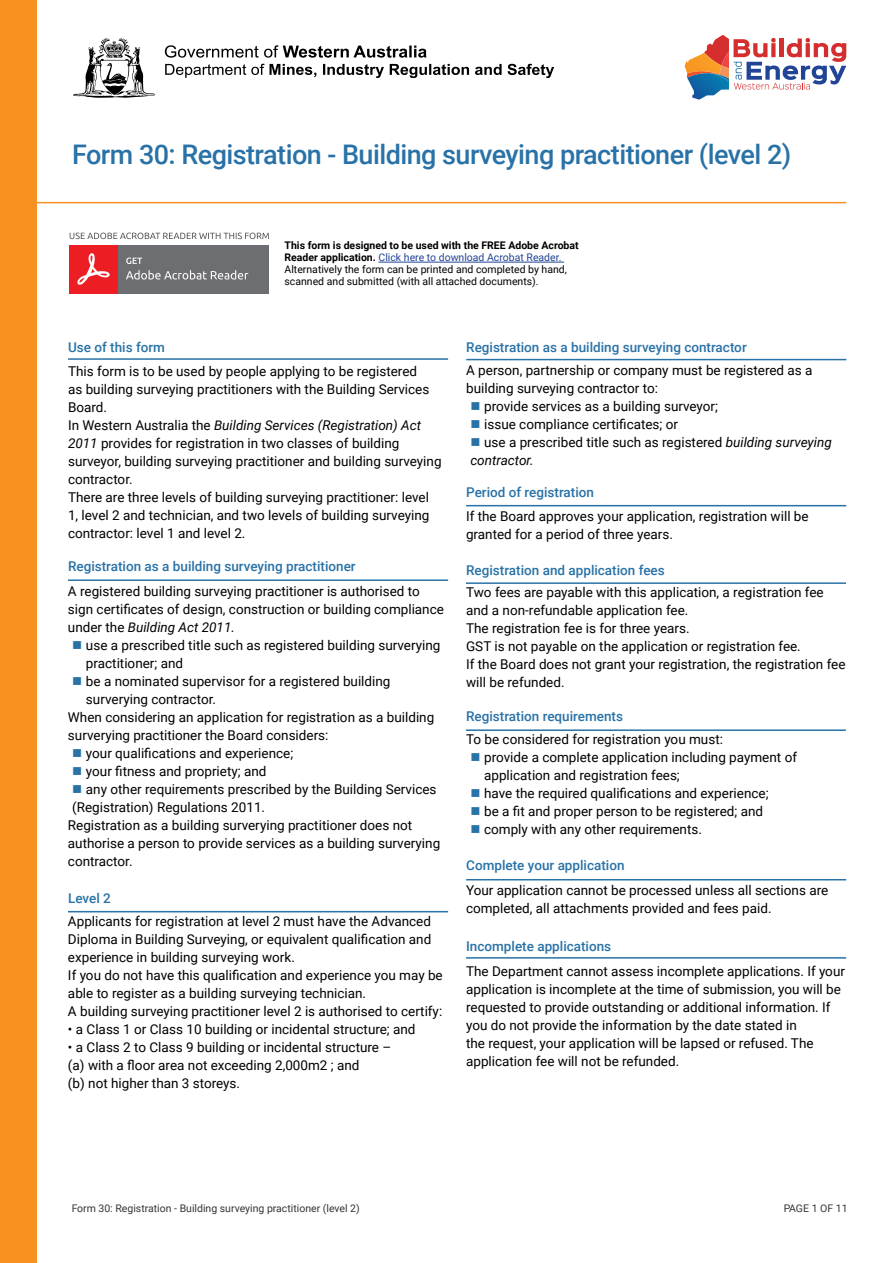
<style>
.page{position:relative;width:893px;height:1263px;background:#fff}
.page>*{position:absolute;margin:0;border:0;box-sizing:border-box;transform-origin:0 0}
.t1{font:27.15px "Roboto";letter-spacing:-.015em;color:#2774a8}
.t2{font:500 27px "Roboto";letter-spacing:-.02em;color:#2972a7}
.t3{font:13.5px/18px "Roboto";color:#000}
.t4{font:500 13.5px "Roboto";color:#2972a7}
.t5{font:italic 13.5px "Roboto";color:#000}
.t6{font:10.5px/12px "Roboto";color:#000}
.s1{font-weight:700}
.s2{color:#224497}
.s3{color:#009}
.s4{font-style:italic}
</style>
<div class="page">
<hr style="left:36px;top:202px;width:810px;height:1px;background:#f79221">
<svg style="left:685px;top:35px;width:161px;height:65px"></svg>
<svg style="left:73px;top:38px;width:481px;height:60px"></svg>
<hr style="left:378px;top:262px;width:186px;height:1px;background:#224497">
<div style="left:69px;top:245px;width:49px;height:48px;background:#ed1d24"></div>
<svg style="left:77px;top:253px;width:33px;height:32px"></svg>
<div style="left:118px;top:245px;width:150px;height:48px;background:#6d6e71"></div>
<svg style="left:126px;top:270px;width:122px;height:9px"></svg>
<svg style="left:126px;top:257px;width:16px;height:7px"></svg>
<svg style="left:70px;top:233px;width:199px;height:6px"></svg>
<div style="left:0;top:0;width:36px;height:1263px;background:#f79221"></div>
<hr style="left:68px;top:358px;width:380px;height:2px;background:#2972a7">
<hr style="left:466px;top:582px;width:380px;height:2px;background:#2972a7">
<hr style="left:466px;top:729px;width:380px;height:2px;background:#2972a7">
<hr style="left:466px;top:879px;width:380px;height:1px;background:#2972a7">
<hr style="left:466px;top:957px;width:380px;height:2px;background:#2972a7">
<hr style="left:68px;top:911px;width:380px;height:1px;background:#2972a7">
<hr style="left:68px;top:579px;width:380px;height:2px;background:#2972a7">
<hr style="left:466px;top:359px;width:380px;height:1px;background:#2972a7">
<hr style="left:466px;top:505px;width:380px;height:1px;background:#2972a7">
<h2 class="t2" style="left:72px;top:135px;width:721px">Form 30: Registration - Building surveying practitioner (level 2)</h2>
<h1 class="t1" style="left:69px;top:143px;width:588px"><span class="s1">Form 5:</span> Registration – Building practitioner (Set 1)</h1>
<p class="t4" style="left:68px;top:338px;width:98px">Use of this form</p>
<p class="t6" style="left:285px;top:239px;width:296px"><span class="s1">This form is designed to be used with the FREE Adobe Acrobat Reader application.</span> <span class="s2">Click here to download Acrobat Reader.<br></span>Alternatively the form can be printed and completed by hand, scanned and submitted (with all attached documents).</p>
<p class="t6" style="left:286px;top:242px;width:298px"><span class="s1">This form is designed to be used with the FREE Adobe Acrobat Reader application</span>. <span class="s3">Click here to download Acrobat Reader</span>.<br>Alternatively the form can be printed and completed by hand, scanned and submitted (with all attached documents).</p>
<p class="t4" style="left:466px;top:338px;width:282px">Registration as a building surveying contractor</p>
<p class="t3" style="left:68px;top:362px;width:375px">This form is to be used by people applying to be registered<br>as building surveying practitioners with the Building Services Board.<br>In Western Australia the <span class="s4">Building Services (Registration) Act 2011</span> provides for registration in two classes of building surveyor, building surveying practitioner and building surveying contractor.<br>There are three levels of building surveying practitioner: level 1, level 2 and technician, and two levels of building surveying contractor: level 1 and level 2.</p>
<p class="t4" style="left:68px;top:557px;width:289px">Registration as a building surveying practitioner</p>
<p class="t3" style="left:68px;top:581px;width:377px">A registered building surveying practitioner is authorised to sign certificates of design, construction or building compliance under the <span class="s4">Building Act 2011.</span></p>
<p class="t3" style="left:86px;top:635px;width:356px">use a prescribed title such as registered building surverying</p>
<p class="t3" style="left:86px;top:653px;width:99px">practitioner; and</p>
<p class="t3" style="left:86px;top:671px;width:306px">be a nominated supervisor for a registered building</p>
<p class="t3" style="left:86px;top:689px;width:132px">surverying contractor.</p>
<p class="t3" style="left:68px;top:707px;width:368px">When considering an application for registration as a building</p>
<p class="t3" style="left:68px;top:725px;width:262px">surverying practitioner the Board considers:</p>
<p class="t3" style="left:86px;top:743px;width:209px">your qualifications and experience;</p>
<p class="t3" style="left:86px;top:761px;width:182px">your fitness and propriety; and</p>
<p class="t3" style="left:86px;top:779px;width:352px">any other requirements prescribed by the Building Services</p>
<p class="t3" style="left:72px;top:797px;width:194px">(Registration) Regulations 2011.</p>
<p class="t3" style="left:68px;top:815px;width:346px">Registration as a building surverying practitioner does not</p>
<p class="t3" style="left:68px;top:833px;width:374px">authorise a person to provide services as a building surverying</p>
<p class="t3" style="left:68px;top:851px;width:66px">contractor.</p>
<p class="t4" style="left:68px;top:889px;width:44px">Level 2</p>
<p class="t3" style="left:68px;top:911px;width:376px">Applicants for registration at level 2 must have the Advanced Diploma in Building Surveying, or equivalent qualification and experience in building surveying work.<br>If you do not have this qualification and experience you may be able to register as a building surveying technician.<br>A building surveying practitioner level 2 is authorised to certify:</p>
<p class="t3" style="left:68px;top:1019px;width:349px">• a Class 1 or Class 10 building or incidental structure; and</p>
<p class="t3" style="left:68px;top:1037px;width:325px">• a Class 2 to Class 9 building or incidental structure – (a) with a floor area not exceeding 2,000m2 ; and<br>(b) not higher than 3 storeys.</p>
<p class="t3" style="left:466px;top:361px;width:348px">A person, partnership or company must be registered as a</p>
<p class="t3" style="left:466px;top:379px;width:193px">building surveying contractor to:</p>
<p class="t3" style="left:484px;top:397px;width:235px">provide services as a building surveyor;</p>
<p class="t3" style="left:484px;top:415px;width:195px">issue compliance certificates; or</p>
<p class="t3" style="left:484px;top:433px;width:349px">use a prescribed title such as registered <span class="s4">building surveying</span></p>
<p class="t5" style="left:470px;top:451px;width:65px">contractor.</p>
<p class="t4" style="left:466px;top:483px;width:129px">Period of registration</p>
<p class="t3" style="left:466px;top:507px;width:344px">If the Board approves your application, registration will be granted for a period of three years.</p>
<p class="t4" style="left:466px;top:560px;width:200px">Registration and application fees</p>
<p class="t3" style="left:466px;top:583px;width:381px">Two fees are payable with this application, a registration fee and a non-refundable application fee.<br>The registration fee is for three years.<br>GST is not payable on the application or registration fee.<br>If the Board does not grant your registration, the registration fee will be refunded.</p>
<p class="t4" style="left:466px;top:707px;width:158px">Registration requirements</p>
<p class="t3" style="left:484px;top:730px;width:314px;text-indent:-18px">To be considered for registration you must:<br>provide a complete application including payment of application and registration fees;<br>have the required qualifications and experience;<br>be a fit and proper person to be registered; and comply with any other requirements.</p>
<p class="t4" style="left:466px;top:856px;width:160px">Complete your application</p>
<p class="t3" style="left:466px;top:881px;width:364px">Your application cannot be processed unless all sections are completed, all attachments provided and fees paid.</p>
<p class="t4" style="left:466px;top:936px;width:147px">Incomplete applications</p>
<p class="t3" style="left:466px;top:961px;width:380px">The Department cannot assess incomplete applications. If your application is incomplete at the time of submission, you will be requested to provide outstanding or additional information. If you do not provide the information by the date stated in<br>the request, your application will be lapsed or refused. The application fee will not be refunded.</p>
<p class="t6" style="left:71px;top:1202px;width:290px">Form 30: Registration - Building surveying practitioner (level 2)</p>
<p class="t6" style="left:783px;top:1202px;width:66px">PAGE 1 OF 11</p>
</div>
